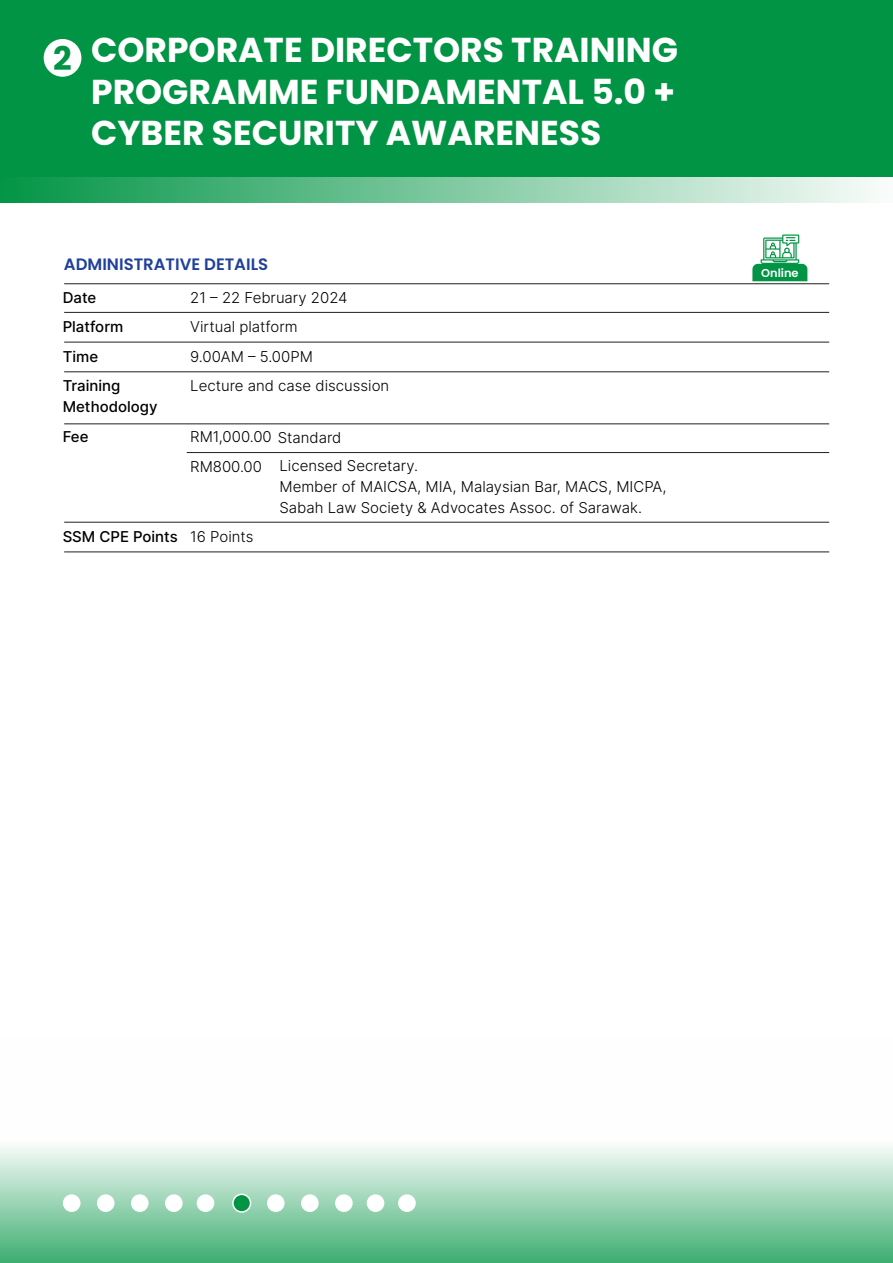
<style>
.page{position:relative;width:893px;height:1263px;background:#fff}
.page>*{position:absolute;margin:0;border:0;box-sizing:border-box;transform-origin:0 0}
.t1{font:700 34.5px/41.4px "Poppins";color:#fff;text-align:justify}
.t2{font:700 32.55px "Poppins";color:#009444}
.t3{font:600 16.5px "Poppins";color:#21409a}
.t4{font:300 15px/21px "Inter";color:#000}
.t5{font:500 15px/28.7px "Inter";color:#000}
.t6{font:600 11.4px "Poppins";color:#fff}
.s1{font-weight:300}
</style>
<div class="page">
<svg style="left:0;top:1146px;width:893px;height:117px;background:#98d3b3"></svg>
<div style="left:0;top:85px;width:893px;height:117px;background:linear-gradient(to right,#039546,#f9fcfa)"></div>
<div style="left:0;top:0;width:893px;height:176px;background:#009444"></div>
<div style="left:63px;top:1194px;width:17px;height:18px;background:#fff;border-radius:50%"></div>
<div style="left:97px;top:1194px;width:18px;height:18px;background:#fff;border-radius:50%"></div>
<div style="left:131px;top:1194px;width:18px;height:18px;background:#fff;border-radius:50%"></div>
<div style="left:165px;top:1194px;width:18px;height:18px;background:#fff;border-radius:50%"></div>
<div style="left:197px;top:1194px;width:17px;height:18px;background:#fff;border-radius:50%"></div>
<div style="left:233px;top:1194px;width:18px;height:18px;background:#009444;border-radius:50%"></div>
<div style="left:232px;top:1193px;width:19px;height:20px;border:2px solid #fff;border-radius:50%"></div>
<div style="left:267px;top:1194px;width:18px;height:18px;background:#fff;border-radius:50%"></div>
<div style="left:301px;top:1194px;width:18px;height:18px;background:#fff;border-radius:50%"></div>
<div style="left:335px;top:1194px;width:18px;height:18px;background:#fff;border-radius:50%"></div>
<div style="left:367px;top:1194px;width:17px;height:18px;background:#fff;border-radius:50%"></div>
<div style="left:398px;top:1194px;width:18px;height:18px;background:#fff;border-radius:50%"></div>
<div style="left:44px;top:39px;width:37px;height:38px;background:#fff;border-radius:50%"></div>
<hr style="left:64px;top:283px;width:765px;height:1px;background:#231f20">
<hr style="left:64px;top:312px;width:765px;height:1px;background:#231f20">
<hr style="left:64px;top:342px;width:765px;height:1px;background:#231f20">
<hr style="left:64px;top:371px;width:765px;height:1px;background:#231f20">
<hr style="left:187px;top:452px;width:642px;height:1px;background:#231f20">
<hr style="left:64px;top:423px;width:765px;height:1px;background:#231f20">
<hr style="left:64px;top:522px;width:765px;height:1px;background:#231f20">
<hr style="left:64px;top:551px;width:765px;height:1px;background:#231f20">
<svg style="left:752px;top:234px;width:55px;height:47px"></svg>
<h2 class="t2" style="left:53px;top:39px;width:20px">2</h2>
<h1 class="t1" style="left:91px;top:30px;width:588px">CORPORATE DIRECTORS TRAINING PROGRAMME FUNDAMENTAL 5.0 + CYBER SECURITY AWARENESS</h1>
<p class="t3" style="left:64px;top:255px;width:206px">ADMINISTRATIVE DETAILS</p>
<p class="t5" style="left:63px;top:283px;width:62px">Date<br>Platform</p>
<p class="t4" style="left:190px;top:283px;width:159px;line-height:28.7px">21 – 22 February 2024<br>Virtual platform</p>
<p class="t5" style="left:63px;top:341px;width:37px">Time</p>
<p class="t4" style="left:190px;top:345px;width:124px">9.00AM – 5.00PM</p>
<p class="t5" style="left:63px;top:375px;width:97px;line-height:21px">Training<br>Methodology</p>
<p class="t4" style="left:190px;top:375px;width:201px">Lecture and case discussion</p>
<p class="t4" style="left:190px;top:422px;width:153px;line-height:29.7px">RM1,000.00 Standard<br>RM800.00</p>
<p class="t5" style="left:63px;top:422px;width:27px">Fee</p>
<p class="t4" style="left:279px;top:455px;width:389px">Licensed Secretary.<br>Member of MAICSA, MIA, Malaysian Bar, MACS, MICPA,<br>Sabah Law Society &amp; Advocates Assoc. of Sarawak.</p>
<p class="t5" style="left:63px;top:521px;width:192px">SSM CPE Points <span class="s1">16 Points</span></p>
<p class="t6" style="left:761px;top:266px;width:39px">Online</p>
</div>
